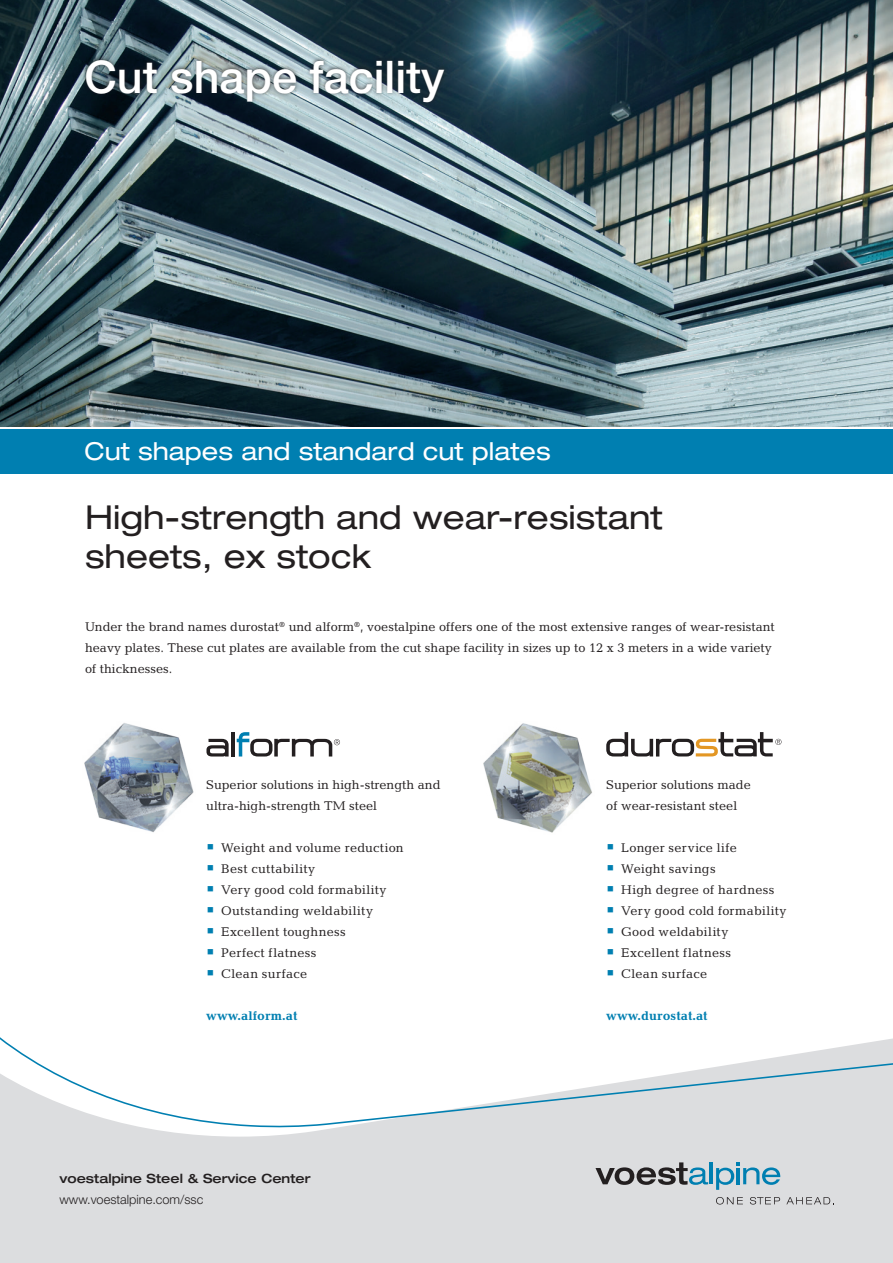
<style>
.page{position:relative;width:893px;height:1263px;background:#fff}
.page>*{position:absolute;margin:0;border:0;box-sizing:border-box;transform-origin:0 0}
.t1{font:500 45px "Helvetica Neue LT Pro";color:#fff}
.t2{font:expanded 33px/39.6px "Helvetica Neue LT Pro";color:#231f20}
.t3{font:expanded 24.75px "Helvetica Neue LT Pro";color:#fff}
.t4{font:12.75px/21px "Candida Std";color:#231f20}
.t5{font:12.75px/21px "Candida Std";letter-spacing:.025em;color:#231f20}
.t6{font:500 expanded 12.75px "Helvetica Neue LT Pro";color:#231f20}
.t7{font:700 12.75px "Candida Std";letter-spacing:.01em;color:#007fb1}
.t8{font:300 12.75px "Helvetica Neue LT Pro";color:#231f20}
</style>
<div class="page">
<img style="left:0;top:0;width:893px;height:426px">
<div style="left:0;top:1129px;width:893px;height:134px;background:#dcdddf"></div>
<svg style="left:0;top:1037px;width:893px;height:92px"></svg>
<div style="left:0;top:429px;width:893px;height:44px;background:#007fb1"></div>
<svg style="left:206px;top:739px;width:23px;height:17px"></svg>
<hr style="left:231px;top:732px;width:4px;height:24px;background:#231f20">
<svg style="left:237px;top:732px;width:103px;height:24px"></svg>
<svg style="left:606px;top:732px;width:175px;height:24px"></svg>
<img style="left:84px;top:723px;width:110px;height:110px">
<img style="left:483px;top:723px;width:109px;height:110px">
<div style="left:82px;top:56px;width:367px;height:50px;background:#231f20;opacity:.75"></div>
<hr style="left:709px;top:1162px;width:3px;height:22px;background:#007fb1">
<svg style="left:716px;top:1162px;width:64px;height:28px;background:#99c0d1"></svg>
<svg style="left:595px;top:1162px;width:113px;height:23px;background:#92989d"></svg>
<svg style="left:716px;top:1197px;width:27px;height:7px"></svg>
<svg style="left:750px;top:1197px;width:30px;height:7px"></svg>
<svg style="left:786px;top:1197px;width:48px;height:7px"></svg>
<h1 class="t1" style="left:84px;top:50px;width:362px">Cut shape facility</h1>
<h3 class="t3" style="left:84px;top:437px;width:468px">Cut shapes and standard cut plates</h3>
<h2 class="t2" style="left:85px;top:497px;width:579px">High-strength and wear-resistant sheets, ex stock</h2>
<p class="t4" style="left:85px;top:616px;width:691px">Under the brand names durostat<sup>®</sup> und alform<sup>®</sup>, voestalpine offers one of the most extensive ranges of wear-resistant heavy plates. These cut plates are available from the cut shape facility in sizes up to 12 x 3 meters in a wide variety of thicknesses.</p>
<p class="t4" style="left:206px;top:774px;width:236px">Superior solutions in high-strength and ultra-high-strength TM steel</p>
<p class="t5" style="left:221px;top:837px;width:184px">Weight and volume reduction<br>Best cuttability<br>Very good cold formability<br>Outstanding weldability<br>Excellent toughness<br>Perfect flatness<br>Clean surface</p>
<p class="t7" style="left:206px;top:1008px;width:93px">www.alform.at</p>
<p class="t6" style="left:60px;top:1170px;width:253px">voestalpine Steel &amp; Service Center</p>
<p class="t8" style="left:60px;top:1191px;width:145px">www.voestalpine.com/ssc</p>
<p class="t4" style="left:606px;top:774px;width:146px">Superior solutions made of wear-resistant steel</p>
<p class="t5" style="left:621px;top:837px;width:167px">Longer service life<br>Weight savings<br>High degree of hardness<br>Very good cold formability<br>Good weldability<br>Excellent flatness<br>Clean surface</p>
<p class="t7" style="left:606px;top:1008px;width:103px">www.durostat.at</p>
</div>
